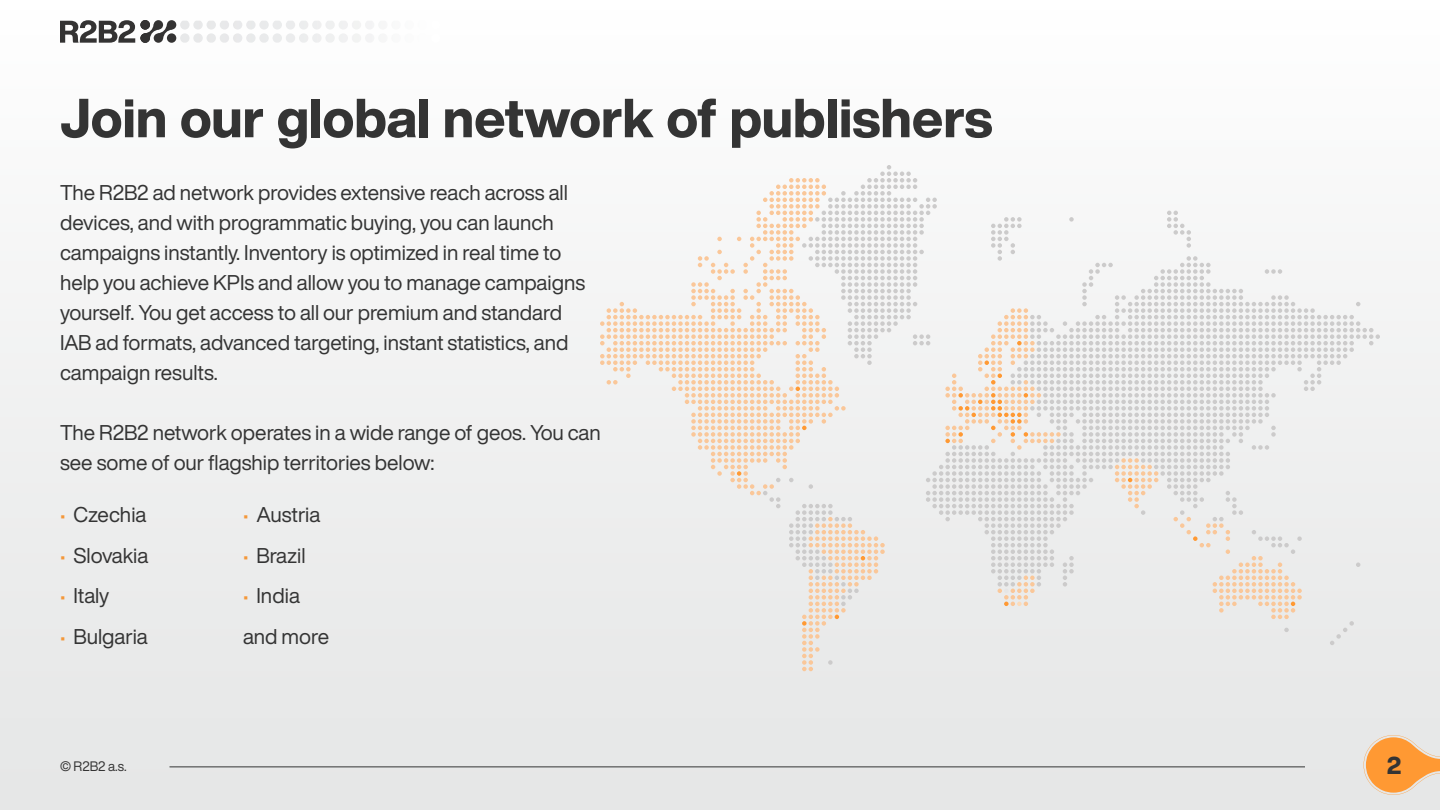
<style>
.page{position:relative;width:1440px;height:810px;background:#f1f1f1}
.page>*{position:absolute;margin:0;border:0;box-sizing:border-box;transform-origin:0 0}
.Headline_2{font:800 54px "Helvetica Now Display";color:#343434}
.t1{font:800 24px "Helvetica Now Display";color:#343434}
.Medium_Text{font:21px/30px "Helvetica Now Display";color:#343434}
.Bullets{font:21px "Helvetica Now Display";color:#343434}
.t2{font:13.5px "Helvetica Now Display";color:#343434}
.s1{font-size:18px;color:#f49739}
</style>
<div class="page">
<svg style="left:1364px;top:735px;width:76px;height:60px"></svg>
<svg style="left:60px;top:20px;width:75px;height:23px"></svg>
<div style="left:154px;top:20px;width:9px;height:10px;background:#343333;border-radius:50%"></div>
<div style="left:140px;top:20px;width:10px;height:10px;background:#343333;border-radius:50%"></div>
<div style="left:140px;top:33px;width:10px;height:10px;background:#343333;border-radius:50%"></div>
<div style="left:154px;top:33px;width:9px;height:10px;background:#343333;border-radius:50%"></div>
<svg style="left:144px;top:24px;width:28px;height:15px"></svg>
<div style="left:167px;top:20px;width:9px;height:10px;background:#343333;border-radius:50%"></div>
<div style="left:167px;top:33px;width:9px;height:10px;background:#343333;border-radius:50%"></div>
<svg style="left:180px;top:21px;width:260px;height:22px"></svg>
<hr style="left:170px;top:766px;width:1135px;height:1px;background:#343434">
<svg style="left:600px;top:165px;width:780px;height:506px"></svg>
<p class="Headline_2" style="left:60px;top:81px;width:934px">Join our global network of publishers</p>
<p class="Medium_Text" style="left:60px;top:177px;width:509px">The R2B2 ad network provides extensive reach across all</p>
<p class="Medium_Text" style="left:60px;top:207px;width:495px">devices, and with programmatic buying, you can launch</p>
<p class="Medium_Text" style="left:60px;top:237px;width:503px">campaigns instantly. Inventory is optimized in real time to</p>
<p class="Medium_Text" style="left:60px;top:267px;width:527px">help you achieve KPIs and allow you to manage campaigns</p>
<p class="Medium_Text" style="left:60px;top:297px;width:504px">yourself. You get access to all our premium and standard</p>
<p class="Medium_Text" style="left:60px;top:327px;width:510px">IAB ad formats, advanced targeting, instant statistics, and</p>
<p class="Medium_Text" style="left:60px;top:357px;width:159px">campaign results.</p>
<p class="Medium_Text" style="left:60px;top:417px;width:542px">The R2B2 network operates in a wide range of geos. You can see some of our flagship territories below:</p>
<p class="Medium_Text" style="left:60px;top:500px;width:88px"><span class="s1">•</span> Czechia</p>
<p class="Medium_Text" style="left:60px;top:540px;width:90px"><span class="s1">•</span> Slovakia</p>
<p class="Medium_Text" style="left:60px;top:581px;width:51px"><span class="s1">•</span> Italy</p>
<p class="Medium_Text" style="left:60px;top:621px;width:89px"><span class="s1">•</span> Bulgaria</p>
<p class="Medium_Text" style="left:243px;top:500px;width:79px"><span class="s1">•</span> Austria</p>
<p class="Medium_Text" style="left:243px;top:540px;width:64px"><span class="s1">•</span> Brazil</p>
<p class="Medium_Text" style="left:243px;top:581px;width:59px"><span class="s1">•</span> India</p>
<p class="Bullets" style="left:243px;top:622px;width:88px">and more</p>
<p class="t2" style="left:60px;top:757px;width:68px">© R2B2 a.s.</p>
<p class="t1" style="left:1387px;top:749px;width:16px">2</p>
</div>
